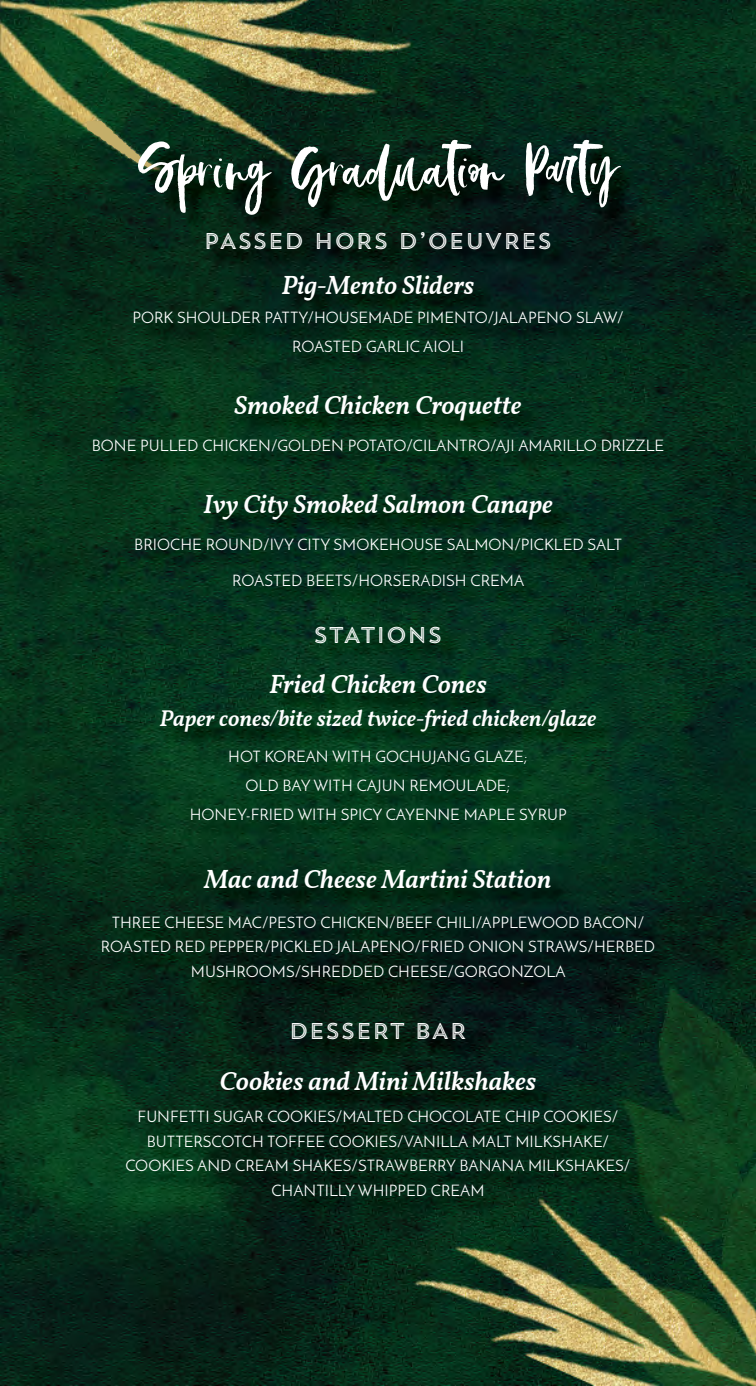
<style>
.page{position:relative;width:756px;height:1386px;background:#fff}
.page>*{position:absolute;margin:0;border:0;box-sizing:border-box;transform-origin:0 0}
.t1{font:52.5px "Bellamy";letter-spacing:-.02em;color:#fff}
.FoodHead-PR{font:italic 500 26.25px "Vollkorn";color:#fff}
.t2{font:italic 500 22.75px "Vollkorn";color:#fff}
.t3{font:22.75px "Trend Sans Five";color:#fff}
.Food_Description{font:15.75px/24.5px "Josefin Sans";color:#fff;text-align:center}
</style>
<div class="page">
<img style="left:0;top:0;width:756px;height:1386px">
<p class="t1" style="left:139px;top:157px;width:480px">Spring Graduation Party</p>
<p class="t3" style="left:204px;top:226px;width:350px">PASSED HORS D’OEUVRES</p>
<p class="FoodHead-PR" style="left:282px;top:269px;width:194px">Pig-Mento Sliders</p>
<p class="Food_Description" style="left:132px;top:305px;width:493px">PORK SHOULDER PATTY/HOUSEMADE PIMENTO/JALAPENO SLAW/</p>
<p class="Food_Description" style="left:292px;top:334px;width:173px">ROASTED GARLIC AIOLI</p>
<p class="FoodHead-PR" style="left:234px;top:389px;width:289px">Smoked Chicken Croquette</p>
<p class="Food_Description" style="left:92px;top:433px;width:574px">BONE PULLED CHICKEN/GOLDEN POTATO/CILANTRO/AJI AMARILLO DRIZZLE</p>
<p class="FoodHead-PR" style="left:203px;top:487px;width:351px">Ivy City Smoked Salmon Canape</p>
<p class="Food_Description" style="left:134px;top:532px;width:489px">BRIOCHE ROUND/IVY CITY SMOKEHOUSE SALMON/PICKLED SALT</p>
<p class="Food_Description" style="left:232px;top:569px;width:293px">ROASTED BEETS/HORSERADISH CREMA</p>
<p class="t3" style="left:313px;top:620px;width:131px">STATIONS</p>
<p class="FoodHead-PR" style="left:269px;top:668px;width:219px">Fried Chicken Cones</p>
<p class="t2" style="left:160px;top:704px;width:438px">Paper cones/bite sized twice-fried chicken/glaze</p>
<p class="Food_Description" style="left:228px;top:745px;width:301px">HOT KOREAN WITH GOCHUJANG GLAZE;</p>
<p class="Food_Description" style="left:246px;top:773px;width:266px">OLD BAY WITH CAJUN REMOULADE;</p>
<p class="Food_Description" style="left:190px;top:802px;width:378px">HONEY-FRIED WITH SPICY CAYENNE MAPLE SYRUP</p>
<p class="FoodHead-PR" style="left:204px;top:862px;width:349px">Mac and Cheese Martini Station</p>
<p class="Food_Description" style="left:101px;top:910px;width:556px">THREE CHEESE MAC/PESTO CHICKEN/BEEF CHILI/APPLEWOOD BACON/<br>ROASTED RED PEPPER/PICKLED JALAPENO/FRIED ONION STRAWS/HERBED<br>MUSHROOMS/SHREDDED CHEESE/GORGONZOLA</p>
<p class="t3" style="left:289px;top:1017px;width:180px">DESSERT BAR</p>
<p class="FoodHead-PR" style="left:220px;top:1065px;width:318px">Cookies and Mini Milkshakes</p>
<p class="Food_Description" style="left:138px;top:1105px;width:482px">FUNFETTI SUGAR COOKIES/MALTED CHOCOLATE CHIP COOKIES/<br>BUTTERSCOTCH TOFFEE COOKIES/VANILLA MALT MILKSHAKE/</p>
<p class="Food_Description" style="left:125px;top:1154px;width:507px">COOKIES AND CREAM SHAKES/STRAWBERRY BANANA MILKSHAKES/</p>
<p class="Food_Description" style="left:271px;top:1178px;width:215px">CHANTILLY WHIPPED CREAM</p>
</div>
